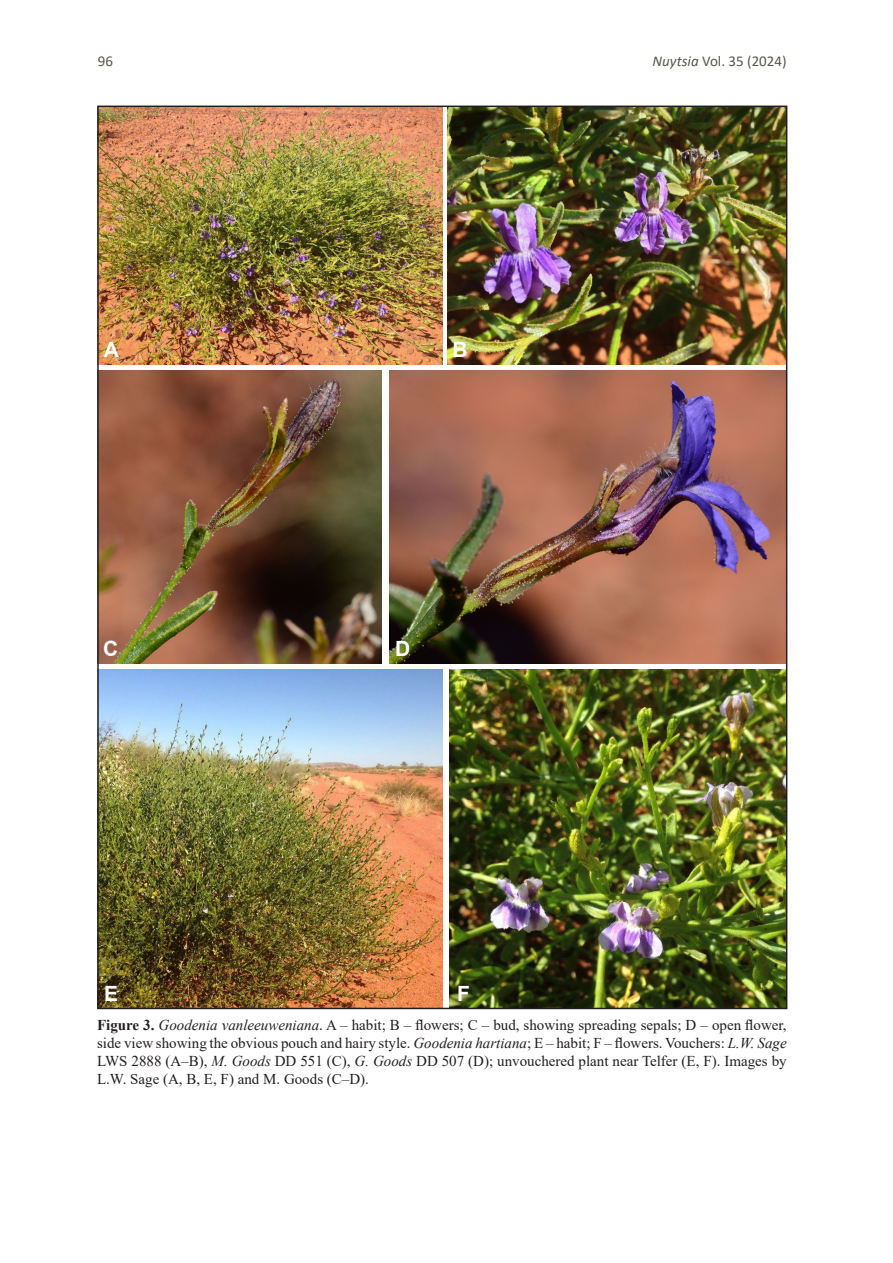
<style>
.page{position:relative;width:893px;height:1263px;background:#fff}
.page>*{position:absolute;margin:0;border:0;box-sizing:border-box;transform-origin:0 0}
.t1{font:700 21px "Arial";color:#fff}
.nFigureCaption{font:15px/18px "Times New Roman";color:#231f20;text-align:justify}
.t2{font:15px "Calibri";color:#5b564f}
.s1{font-style:italic}
.s2{font-weight:700}
</style>
<div class="page">
<img style="left:389px;top:370px;width:395px;height:294px">
<img style="left:100px;top:370px;width:282px;height:294px">
<img style="left:448px;top:109px;width:336px;height:256px">
<img style="left:100px;top:109px;width:342px;height:256px">
<img style="left:450px;top:670px;width:334px;height:336px">
<img style="left:100px;top:670px;width:343px;height:336px">
<p class="t2" style="left:98px;top:50px;width:17px">96</p>
<p class="t2" style="left:653px;top:51px;width:136px"><span class="s1">Nuytsia</span> Vol. 35 (2024)</p>
<p class="t1" style="left:104px;top:335px;width:17px">A</p>
<p class="t1" style="left:453px;top:335px;width:17px">B</p>
<p class="t1" style="left:103px;top:634px;width:17px">C</p>
<p class="t1" style="left:395px;top:634px;width:17px">D</p>
<p class="t1" style="left:104px;top:979px;width:16px">E</p>
<p class="t1" style="left:457px;top:979px;width:14px">F</p>
<p class="nFigureCaption" style="left:97px;top:1015px;width:691px"><span class="s2">Figure 3.</span> <span class="s1">Goodenia vanleeuweniana</span>. A – habit; B – flowers; C – bud, showing spreading sepals; D – open flower, side view showing the obvious pouch and hairy style. <span class="s1">Goodenia hartiana</span>; E – habit; F – flowers. Vouchers: <span class="s1">L.W. Sage </span>LWS 2888 (A–B), <span class="s1">M. Goods</span> DD 551 (C), <span class="s1">G. Goods</span> DD 507 (D); unvouchered plant near Telfer (E, F). Images by L.W. Sage (A, B, E, F) and M. Goods (C–D).</p>
</div>
